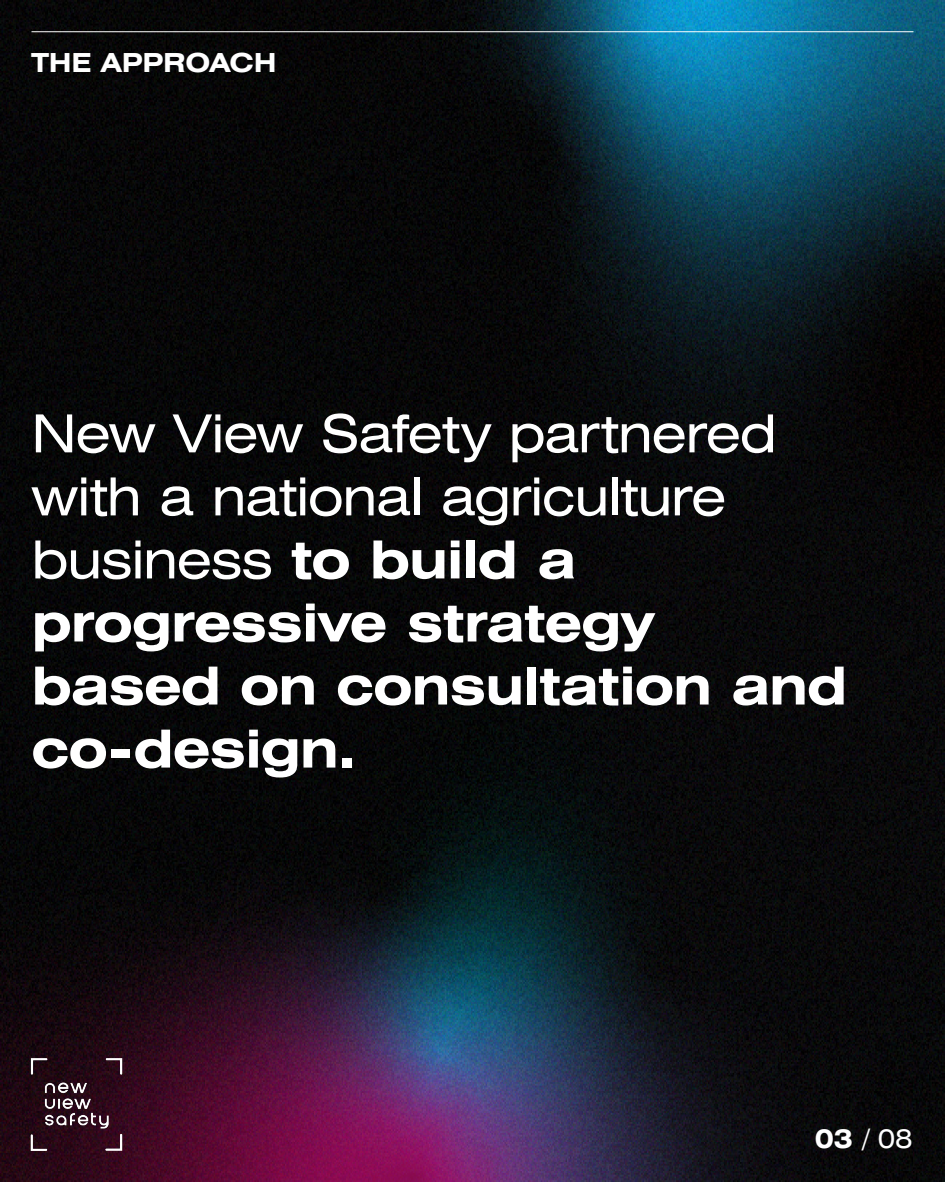
<style>
.page{position:relative;width:945px;height:1182px;background:#fff}
.page>*{position:absolute;margin:0;border:0;box-sizing:border-box;transform-origin:0 0}
.t1{font:700 expanded 52.5px/63px "Swiss 721 BT";letter-spacing:-.02em;color:#fff}
.t2{font:700 expanded 26.25px "Swiss 721 BT";letter-spacing:-.01em;color:#fff}
.t3{font:expanded 26.25px "Swiss 721 BT";color:#fff}
.s1{font-weight:400}
.s2{font-weight:700}
</style>
<div class="page">
<img style="left:0;top:0;width:945px;height:1181px">
<hr style="left:32px;top:32px;width:882px;height:1px;background:#fff">
<img style="left:30px;top:1053px;width:94px;height:99px">
<p class="t2" style="left:32px;top:47px;width:247px">THE APPROACH</p>
<p class="t1" style="left:32px;top:402px;width:817px"><span class="s1">New View Safety partnered with a national agriculture business</span> to build a progressive strategy based on consultation and co-design.</p>
<p class="t3" style="left:815px;top:1122px;width:99px"><span class="s2">03</span> / 08</p>
</div>
